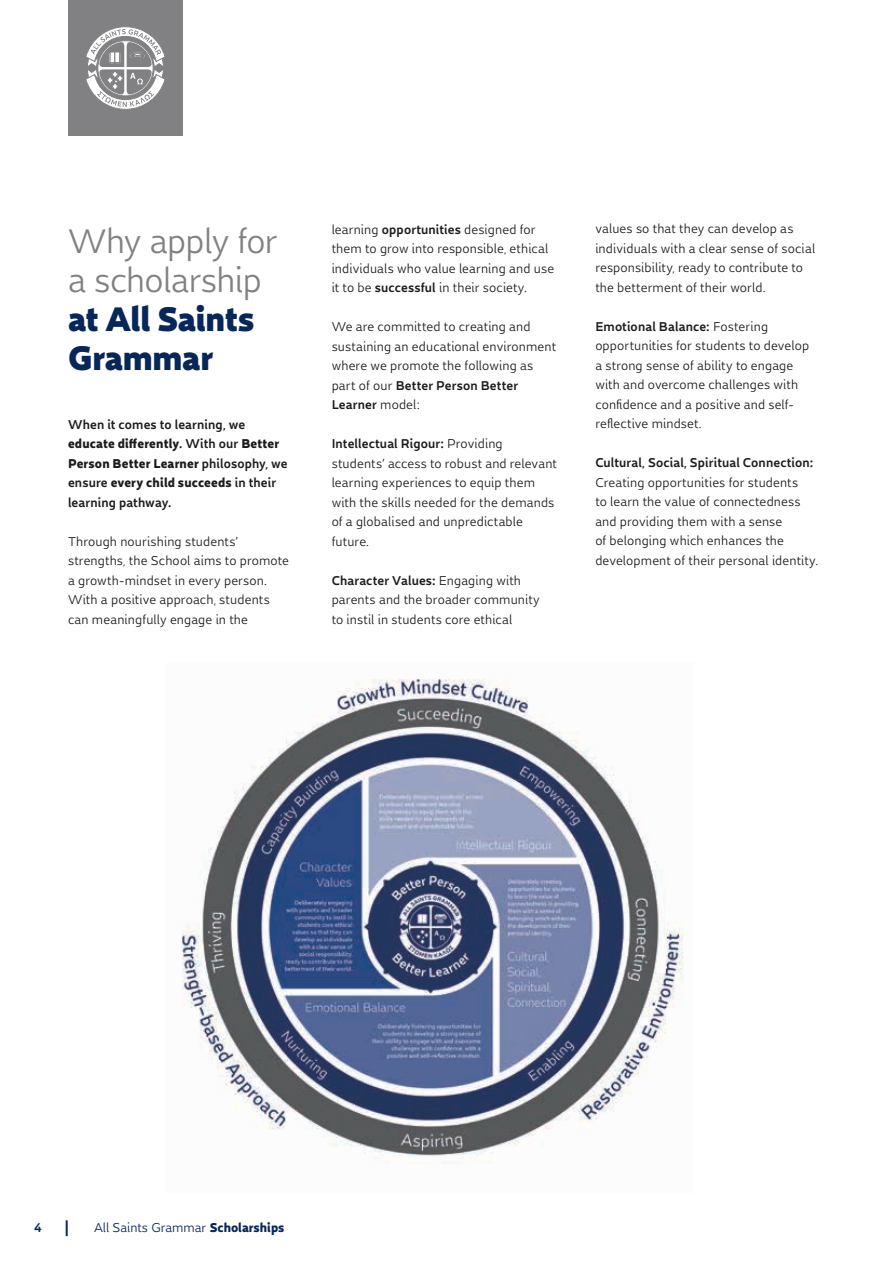
<style>
.page{position:relative;width:893px;height:1263px;background:#fff}
.page>*{position:absolute;margin:0;border:0;box-sizing:border-box;transform-origin:0 0}
.t1{font:36px/39px "Dupla";letter-spacing:-.015em;color:#818183}
.t2{font:900 36px/39px "Dupla";letter-spacing:-.01em;color:#072759}
.t3{font:700 16.5px "Dupla";color:#072759}
.t4{font:13.5px/19.5px "Dupla";letter-spacing:.01em;color:#1c1c1a}
.t5{font:700 13.5px/19.5px "Dupla";letter-spacing:.01em;color:#1c1c1a}
.t6{font:13.5px "Dupla";color:#072759}
.t7{font:700 13.5px "Dupla";color:#072759}
.s1{font-weight:800}
.s2{font-weight:700}
</style>
<div class="page">
<img style="left:181px;top:679px;width:503px;height:485px">
<div style="left:68px;top:0;width:115px;height:136px;background:#818183"></div>
<svg style="left:86px;top:27px;width:79px;height:82px"></svg>
<h1 class="t1" style="left:68px;top:221px;width:211px">Why apply for a scholarship</h1>
<h1 class="t2" style="left:68px;top:297px;width:188px">at All Saints<br>Grammar</h1>
<p class="t5" style="left:68px;top:414px;width:221px">When it comes to learning, we <span class="s1">educate differently</span>. With our <span class="s1">Better<br>Person Better Learner</span> philosophy, we ensure <span class="s1">every child succeeds</span> in their learning pathway.</p>
<p class="t4" style="left:68px;top:531px;width:222px">Through nourishing students’ strengths, the School aims to promote a growth-mindset in every person.<br>With a positive approach, students can meaningfully engage in the</p>
<p class="t4" style="left:332px;top:219px;width:224px">learning <span class="s2">opportunities</span> designed for them to grow into responsible, ethical individuals who value learning and use it to be <span class="s2">successful</span> in their society.</p>
<p class="t4" style="left:332px;top:316px;width:226px">We are committed to creating and sustaining an educational environment where we promote the following as part of our <span class="s2">Better Person Better<br>Learner</span> model:</p>
<p class="t4" style="left:332px;top:433px;width:227px"><span class="s2">Intellectual Rigour:</span> Providing students’ access to robust and relevant learning experiences to equip them with the skills needed for the demands of a globalised and unpredictable future.</p>
<p class="t4" style="left:332px;top:570px;width:210px"><span class="s2">Character Values:</span> Engaging with parents and the broader community to instil in students core ethical</p>
<p class="t4" style="left:595px;top:219px;width:221px">values so that they can develop as individuals with a clear sense of social responsibility, ready to contribute to the betterment of their world.</p>
<p class="t4" style="left:595px;top:316px;width:215px"><span class="s2">Emotional Balance:</span> Fostering opportunities for students to develop a strong sense of ability to engage with and overcome challenges with confidence and a positive and self&shy;reflective mindset.</p>
<p class="t5" style="left:595px;top:452px;width:219px">Cultural, Social, Spiritual Connection:</p>
<p class="t4" style="left:595px;top:472px;width:224px">Creating opportunities for students<br>to learn the value of connectedness and providing them with a sense<br>of belonging which enhances the development of their personal identity.</p>
<p class="t7" style="left:34px;top:1218px;width:9px">4</p>
<p class="t3" style="left:65px;top:1215px;width:6px">|</p>
<p class="t6" style="left:94px;top:1219px;width:192px">All Saints Grammar <span class="s1">Scholarships</span></p>
</div>
